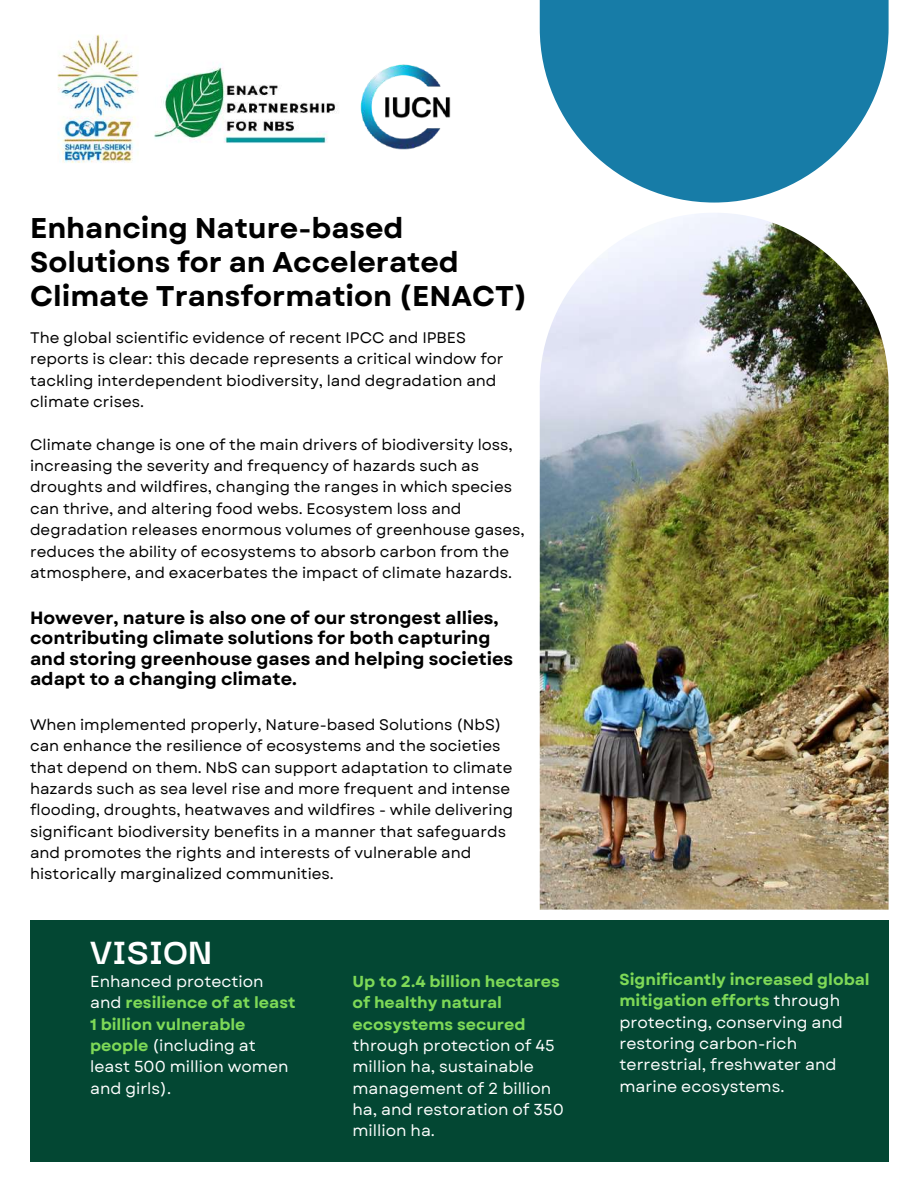
<style>
.page{position:relative;width:918px;height:1188px;background:#fff}
.page>*{position:absolute;margin:0;border:0;box-sizing:border-box;transform-origin:0 0}
.t1{font:700 39.45px "Darker Grotesque";color:#fff}
.t2{font:700 28.5px/33.8px "Garet";color:#000}
.t3{font:700 17.7px/20.2px "Garet";color:#000}
.t4{font:15.9px/21.3px "Garet";color:#fff}
.t5{font:15.9px/21.3px "Garet";color:#fefffe}
.t6{font:700 15.9px/21.3px "Garet";color:#7ed957}
.t7{font:15.3px/21.3px "Garet";color:#000}
.s1{font-weight:700;color:#7ed957}
</style>
<div class="page">
<img style="left:540px;top:213px;width:349px;height:696px">
<div style="left:30px;top:920px;width:858px;height:242px;background:#034733"></div>
<svg style="left:540px;top:0;width:349px;height:203px;fill:#177ca7"></svg>
<img style="left:57px;top:34px;width:82px;height:129px">
<img style="left:360px;top:64px;width:91px;height:86px">
<img style="left:154px;top:64px;width:184px;height:80px">
<h2 class="t2" style="left:30px;top:212px;width:499px">Enhancing Nature-based<br>Solutions for an Accelerated<br>Climate Transformation (ENACT)</h2>
<p class="t7" style="left:30px;top:327px;width:475px">The global scientific evidence of recent IPCC and IPBES reports is clear: this decade represents a critical window for tackling interdependent biodiversity, land degradation and climate crises.</p>
<p class="t7" style="left:30px;top:434px;width:496px">Climate change is one of the main drivers of biodiversity loss, increasing the severity and frequency of hazards such as droughts and wildfires, changing the ranges in which species can thrive, and altering food webs. Ecosystem loss and degradation releases enormous volumes of greenhouse gases, reduces the ability of ecosystems to absorb carbon from the atmosphere, and exacerbates the impact of climate hazards.</p>
<p class="t3" style="left:30px;top:608px;width:485px">However, nature is also one of our strongest allies, contributing climate solutions for both capturing and storing greenhouse gases and helping societies adapt to a changing climate.</p>
<p class="t7" style="left:30px;top:714px;width:485px">When implemented properly, Nature-based Solutions (NbS) can enhance the resilience of ecosystems and the societies that depend on them. NbS can support adaptation to climate hazards such as sea level rise and more frequent and intense flooding, droughts, heatwaves and wildfires - while delivering significant biodiversity benefits in a manner that safeguards and promotes the rights and interests of vulnerable and historically marginalized communities.</p>
<h1 class="t1" style="left:90px;top:922px;width:123px">VISION</h1>
<p class="t4" style="left:90px;top:971px;width:207px">Enhanced protection and <span class="s1">resilience of at least<br>1 billion vulnerable people</span> (including at least 500 million women and girls).</p>
<p class="t4" style="left:619px;top:969px;width:252px"><span class="s1">Significantly increased global mitigation efforts</span> through protecting, conserving and restoring carbon-rich terrestrial, freshwater and marine ecosystems.</p>
<p class="t6" style="left:353px;top:971px;width:209px">Up to 2.4 billion hectares of healthy natural ecosystems secured</p>
<p class="t5" style="left:353px;top:1035px;width:213px">through protection of 45 million ha, sustainable management of 2 billion ha, and restoration of 350 million ha.</p>
</div>
